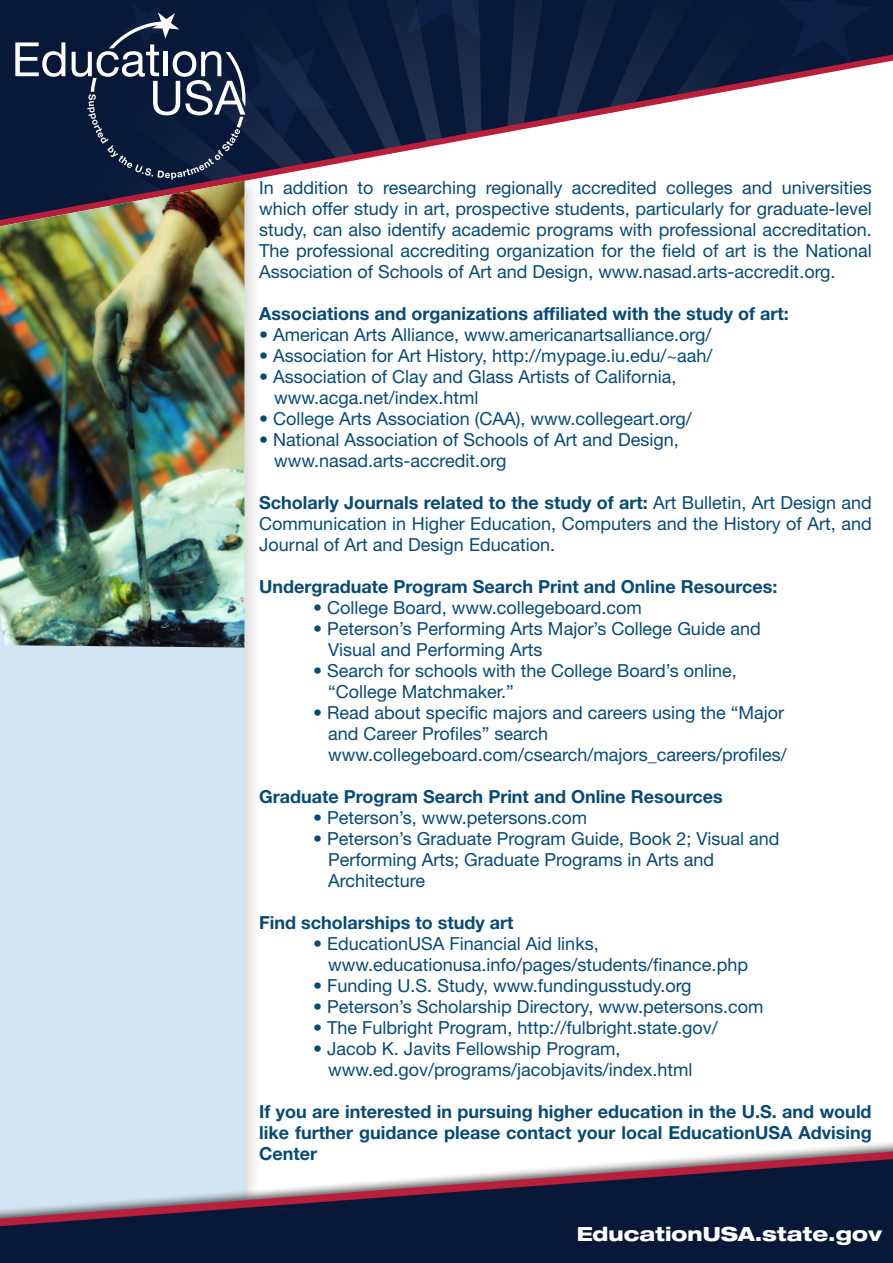
<style>
.page{position:relative;width:893px;height:1263px;background:#fff}
.page>*{position:absolute;margin:0;border:0;box-sizing:border-box;transform-origin:0 0}
.t1{font:800 expanded 19.5px "Helvetica Neue LT Std";color:#fff}
.t2{font:18px/21px "Helvetica Neue LT Std";color:#074a75;text-align:justify}
.t3{font:700 18px/21px "Helvetica Neue LT Std";color:#074a75;text-align:justify}
.s1{font-weight:700}
</style>
<div class="page">
<div style="left:0;top:0;width:893px;height:50px;background:#071838"></div>
<svg style="left:0;top:50px;width:893px;height:124px"></svg>
<svg style="left:15px;top:0;width:858px;height:178px"></svg>
<div style="left:0;top:174px;width:261px;height:1089px;background:#231f20;opacity:.75"></div>
<div style="left:0;top:647px;width:244px;height:492px;background:#d3e5f3"></div>
<div style="left:0;top:1139px;width:893px;height:124px;background:#231f20;opacity:.75"></div>
<svg style="left:0;top:1144px;width:893px;height:119px;background:#5c5f75"></svg>
<img style="left:0;top:181px;width:244px;height:466px">
<p class="t2" style="left:259px;top:176px;width:614px">In addition to researching regionally accredited colleges and universities which offer study in art, prospective students, particularly for graduate-level study, can also identify academic programs with professional accreditation.<br>The professional accrediting organization for the field of art is the National Association of Schools of Art and Design, www.nasad.arts-accredit.org.</p>
<p class="t3" style="left:259px;top:302px;width:531px">Associations and organizations affiliated with the study of art:</p>
<p class="t2" style="left:259px;top:323px;width:454px">• American Arts Alliance, www.americanartsalliance.org/</p>
<p class="t2" style="left:259px;top:344px;width:455px">• Association for Art History, http://mypage.iu.edu/~aah/</p>
<p class="t2" style="left:259px;top:365px;width:419px">• Association of Clay and Glass Artists of California,</p>
<p class="t2" style="left:274px;top:386px;width:206px">www.acga.net/index.html</p>
<p class="t2" style="left:259px;top:407px;width:434px">• College Arts Association (CAA), www.collegeart.org/</p>
<p class="t2" style="left:259px;top:428px;width:421px">• National Association of Schools of Art and Design,</p>
<p class="t2" style="left:274px;top:449px;width:234px">www.nasad.arts-accredit.org</p>
<p class="t2" style="left:259px;top:491px;width:614px"><span class="s1">Scholarly Journals related to the study of art:</span> Art Bulletin, Art Design and Communication in Higher Education, Computers and the History of Art, and Journal of Art and Design Education.</p>
<p class="t3" style="left:259px;top:575px;width:520px">Undergraduate Program Search Print and Online Resources:</p>
<p class="t2" style="left:313px;top:596px;width:330px">• College Board, www.collegeboard.com</p>
<p class="t2" style="left:313px;top:617px;width:449px">• Peterson’s Performing Arts Major’s College Guide and</p>
<p class="t2" style="left:328px;top:638px;width:216px">Visual and Performing Arts</p>
<p class="t2" style="left:313px;top:659px;width:425px">• Search for schools with the College Board’s online,</p>
<p class="t2" style="left:328px;top:680px;width:187px">“College Matchmaker.”</p>
<p class="t2" style="left:313px;top:701px;width:472px">• Read about specific majors and careers using the “Major</p>
<p class="t2" style="left:328px;top:722px;width:222px">and Career Profiles” search</p>
<p class="t2" style="left:328px;top:743px;width:460px">www.collegeboard.com/csearch/majors_careers/profiles/</p>
<p class="t3" style="left:259px;top:785px;width:465px">Graduate Program Search Print and Online Resources</p>
<p class="t2" style="left:313px;top:806px;width:275px">• Peterson’s, www.petersons.com</p>
<p class="t2" style="left:313px;top:827px;width:468px">• Peterson’s Graduate Program Guide, Book 2; Visual and</p>
<p class="t2" style="left:328px;top:848px;width:387px">Performing Arts; Graduate Programs in Arts and</p>
<p class="t2" style="left:328px;top:869px;width:99px">Architecture</p>
<p class="t3" style="left:259px;top:911px;width:256px">Find scholarships to study art</p>
<p class="t2" style="left:313px;top:932px;width:287px">• EducationUSA Financial Aid links,</p>
<p class="t2" style="left:328px;top:953px;width:421px">www.educationusa.info/pages/students/finance.php</p>
<p class="t2" style="left:313px;top:974px;width:380px">• Funding U.S. Study, www.fundingusstudy.org</p>
<p class="t2" style="left:313px;top:995px;width:452px">• Peterson’s Scholarship Directory, www.petersons.com</p>
<p class="t2" style="left:313px;top:1016px;width:406px">• The Fulbright Program, http://fulbright.state.gov/</p>
<p class="t2" style="left:313px;top:1037px;width:309px">• Jacob K. Javits Fellowship Program,</p>
<p class="t2" style="left:328px;top:1058px;width:366px">www.ed.gov/programs/jacobjavits/index.html</p>
<p class="t3" style="left:259px;top:1100px;width:614px">If you are interested in pursuing higher education in the U.S. and would like further guidance please contact your local EducationUSA Advising Center</p>
<p class="t1" style="left:577px;top:1222px;width:307px">EducationUSA.state.gov</p>
</div>
